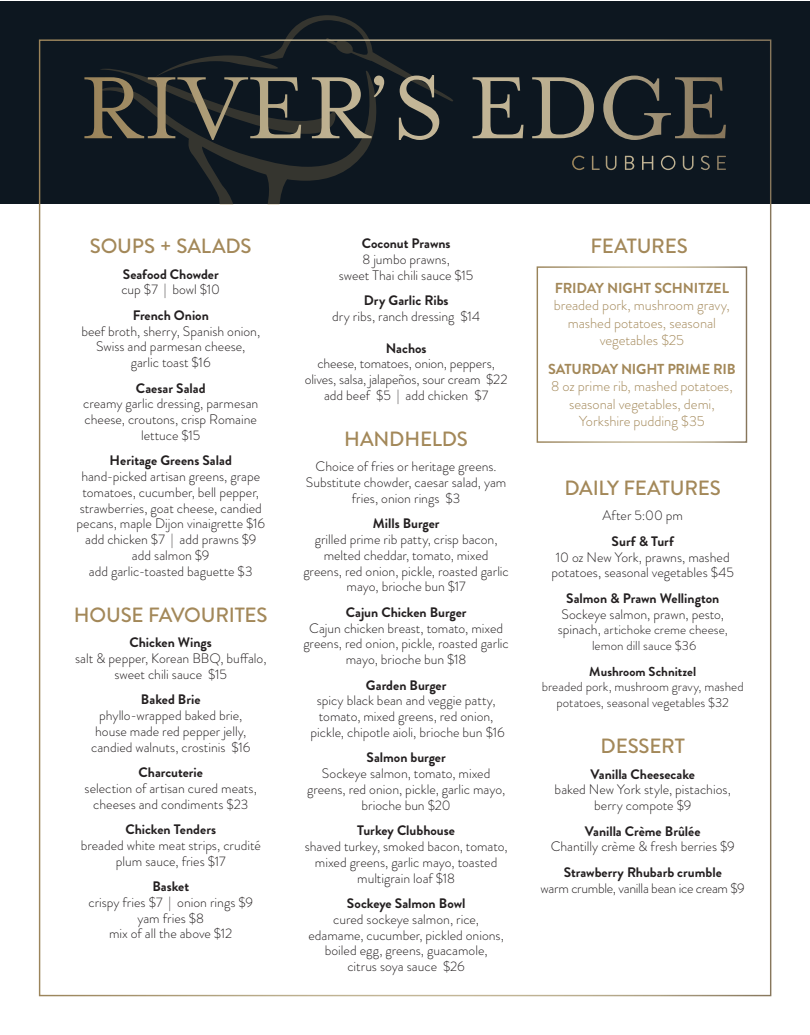
<style>
.page{position:relative;width:810px;height:1035px;background:#fff}
.page>*{position:absolute;margin:0;border:0;box-sizing:border-box;transform-origin:0 0}
.t1{font:500 20.62px "Brandon Grotesque";letter-spacing:-.01em;color:#a38859}
.t2{font:300 14.5px/17.5px "Brandon Grotesque";letter-spacing:-.005em;color:#a38859;text-align:center}
.t3{font:700 14.5px "Brandon Grotesque";letter-spacing:-.015em;color:#a38859}
.t4{font:300 13.75px/15.8px "Brandon Grotesque";letter-spacing:-.005em;color:#231f20;text-align:center}
.t5{font:700 13.75px/15.8px "Brandon Grotesque";color:#231f20}
.t6{font:300 13.75px "Brandon Grotesque";letter-spacing:-.025em;color:#231f20}
.t7{font:300 13px/15.8px "Brandon Grotesque";color:#231f20;text-align:center}
.t8{font:700 13px "Brandon Grotesque";color:#231f20}
.s1{font-weight:300}
.s2{font-weight:700}
.s3{font-size:13.75px}
</style>
<div class="page">
<div style="left:0;top:1px;width:810px;height:203px;background:#0d1720"></div>
<svg style="left:98px;top:15px;width:313px;height:189px"></svg>
<svg style="left:177px;top:75px;width:549px;height:65px"></svg>
<svg style="left:572px;top:156px;width:154px;height:14px"></svg>
<div style="left:537px;top:266px;width:210px;height:177px;border:1px solid #fff"></div>
<p class="t1" style="left:90px;top:232px;width:163px">SOUPS + SALADS</p>
<p class="t5" style="left:121px;top:266px;width:100px">Seafood Chowder <span class="s1">cup $7 | bowl $10</span></p>
<p class="t5" style="left:133px;top:307px;width:78px">French Onion</p>
<p class="t4" style="left:81px;top:323px;width:180px">beef broth, sherry, Spanish onion,<br>Swiss and parmesan cheese, garlic toast $16</p>
<p class="t5" style="left:136px;top:380px;width:71px">Caesar Salad</p>
<p class="t4" style="left:83px;top:396px;width:177px">creamy garlic dressing, parmesan cheese, croutons, crisp Romaine lettuce $15</p>
<p class="t5" style="left:110px;top:453px;width:124px">Heritage Greens Salad</p>
<p class="t4" style="left:76px;top:469px;width:190px">hand-picked artisan greens, grape tomatoes, cucumber, bell pepper, strawberries, goat cheese, candied pecans, maple Dijon vinaigrette $16</p>
<p class="t4" style="left:85px;top:532px;width:173px">add chicken $7 | add prawns $9 add salmon $9<br>add garlic-toasted baguette $3</p>
<p class="t1" style="left:74px;top:600px;width:195px">HOUSE FAVOURITES</p>
<p class="t5" style="left:130px;top:635px;width:84px">Chicken Wings</p>
<p class="t4" style="left:75px;top:650px;width:193px">salt &amp; pepper, Korean BBQ, buffalo, sweet chili sauce $15</p>
<p class="t5" style="left:141px;top:692px;width:61px">Baked Brie</p>
<p class="t4" style="left:91px;top:707px;width:161px">phyllo-wrapped baked brie, house made red pepper jelly, candied walnuts, crostinis $16</p>
<p class="t5" style="left:139px;top:765px;width:66px">Charcuterie</p>
<p class="t4" style="left:85px;top:780px;width:174px">selection of artisan cured meats, cheeses and condiments $23</p>
<p class="t5" style="left:125px;top:822px;width:92px">Chicken Tenders</p>
<p class="t4" style="left:81px;top:837px;width:182px">breaded white meat strips, crudité plum sauce, fries $17</p>
<p class="t5" style="left:152px;top:879px;width:38px">Basket</p>
<p class="t4" style="left:88px;top:894px;width:166px">crispy fries $7 | onion rings $9 yam fries $8</p>
<p class="t4" style="left:109px;top:926px;width:125px">mix of all the above $12</p>
<p class="t4" style="left:339px;top:236px;width:136px"><span class="s2">Coconut Prawns<br></span>8 jumbo prawns,<br>sweet Thai chili sauce $15</p>
<p class="t5" style="left:364px;top:293px;width:86px">Dry Garlic Ribs</p>
<p class="t4" style="left:332px;top:308px;width:149px">dry ribs, ranch dressing $14</p>
<p class="t5" style="left:386px;top:340px;width:42px">Nachos</p>
<p class="t4" style="left:305px;top:356px;width:204px">cheese, tomatoes, onion, peppers, olives, salsa, jalapeños, sour cream $22</p>
<p class="t4" style="left:324px;top:387px;width:166px">add beef $5 | add chicken $7</p>
<p class="t1" style="left:344px;top:425px;width:125px">HANDHELDS</p>
<p class="t4" style="left:306px;top:459px;width:202px">Choice of fries or heritage greens.<br>Substitute chowder, caesar salad, yam fries, onion rings $3</p>
<p class="t5" style="left:373px;top:516px;width:68px">Mills Burger</p>
<p class="t4" style="left:303px;top:532px;width:207px">grilled prime rib patty, crisp bacon, melted cheddar, tomato, mixed greens, red onion, pickle, roasted garlic mayo, brioche bun $17</p>
<p class="t5" style="left:346px;top:605px;width:122px">Cajun Chicken Burger</p>
<p class="t4" style="left:303px;top:620px;width:207px">Cajun chicken breast, tomato, mixed greens, red onion, pickle, roasted garlic mayo, brioche bun $18</p>
<p class="t5" style="left:366px;top:677px;width:82px">Garden Burger</p>
<p class="t4" style="left:311px;top:693px;width:196px">spicy black bean and veggie patty, tomato, mixed greens, red onion, pickle, chipotle aioli, brioche bun $16</p>
<p class="t5" style="left:367px;top:750px;width:81px">Salmon burger</p>
<p class="t4" style="left:307px;top:766px;width:200px">Sockeye salmon, tomato, mixed greens, red onion, pickle, garlic mayo, brioche bun $20</p>
<p class="t5" style="left:357px;top:823px;width:99px">Turkey Clubhouse</p>
<p class="t4" style="left:305px;top:838px;width:204px">shaved turkey, smoked bacon, tomato, mixed greens, garlic mayo, toasted multigrain loaf $18</p>
<p class="t5" style="left:347px;top:896px;width:120px">Sockeye Salmon Bowl</p>
<p class="t4" style="left:308px;top:911px;width:197px">cured sockeye salmon, rice, edamame, cucumber, pickled onions, boiled egg, greens, guacamole, citrus soya sauce $26</p>
<p class="t1" style="left:590px;top:232px;width:99px">FEATURES</p>
<p class="t2" style="left:554px;top:279px;width:178px"><span class="s2">FRIDAY NIGHT SCHNITZEL </span>breaded pork, mushroom gravy, mashed potatoes, seasonal vegetables $25</p>
<p class="t3" style="left:548px;top:358px;width:189px">SATURDAY NIGHT PRIME RIB</p>
<p class="t2" style="left:551px;top:377px;width:183px">8 oz prime rib, mashed potatoes, seasonal vegetables, demi,<br>Yorkshire pudding $35</p>
<p class="t1" style="left:565px;top:473px;width:158px">DAILY FEATURES</p>
<p class="t4" style="left:602px;top:508px;width:82px">After 5:00 pm</p>
<p class="t5" style="left:612px;top:533px;width:64px">Surf &amp; Turf</p>
<p class="t4" style="left:552px;top:549px;width:184px">10 oz New York, prawns, mashed potatoes, seasonal vegetables $45</p>
<p class="t5" style="left:566px;top:590px;width:155px">Salmon &amp; Prawn Wellington</p>
<p class="t4" style="left:561px;top:606px;width:164px">Sockeye salmon, prawn, pesto,</p>
<p class="t7" style="left:558px;top:622px;width:171px"><span class="s3">spinach,</span> artichoke creme cheese,</p>
<p class="t7" style="left:592px;top:638px;width:106px">lemon dill sauce $36</p>
<p class="t8" style="left:589px;top:662px;width:108px">Mushroom Schnitzel</p>
<p class="t7" style="left:542px;top:679px;width:204px">breaded pork, mushroom gravy, mashed potatoes, seasonal vegetables $32</p>
<p class="t1" style="left:601px;top:732px;width:86px">DESSERT</p>
<p class="t5" style="left:591px;top:766px;width:106px">Vanilla Cheesecake</p>
<p class="t4" style="left:555px;top:782px;width:178px">baked New York style, pistachios, berry compote $9</p>
<p class="t5" style="left:585px;top:823px;width:117px">Vanilla Crème Brûlée</p>
<p class="t4" style="left:551px;top:839px;width:186px">Chantilly crème &amp; fresh berries $9</p>
<p class="t5" style="left:564px;top:865px;width:160px">Strawberry Rhubarb crumble</p>
<p class="t6" style="left:541px;top:879px;width:206px">warm crumble, vanilla bean ice cream $9</p>
</div>
